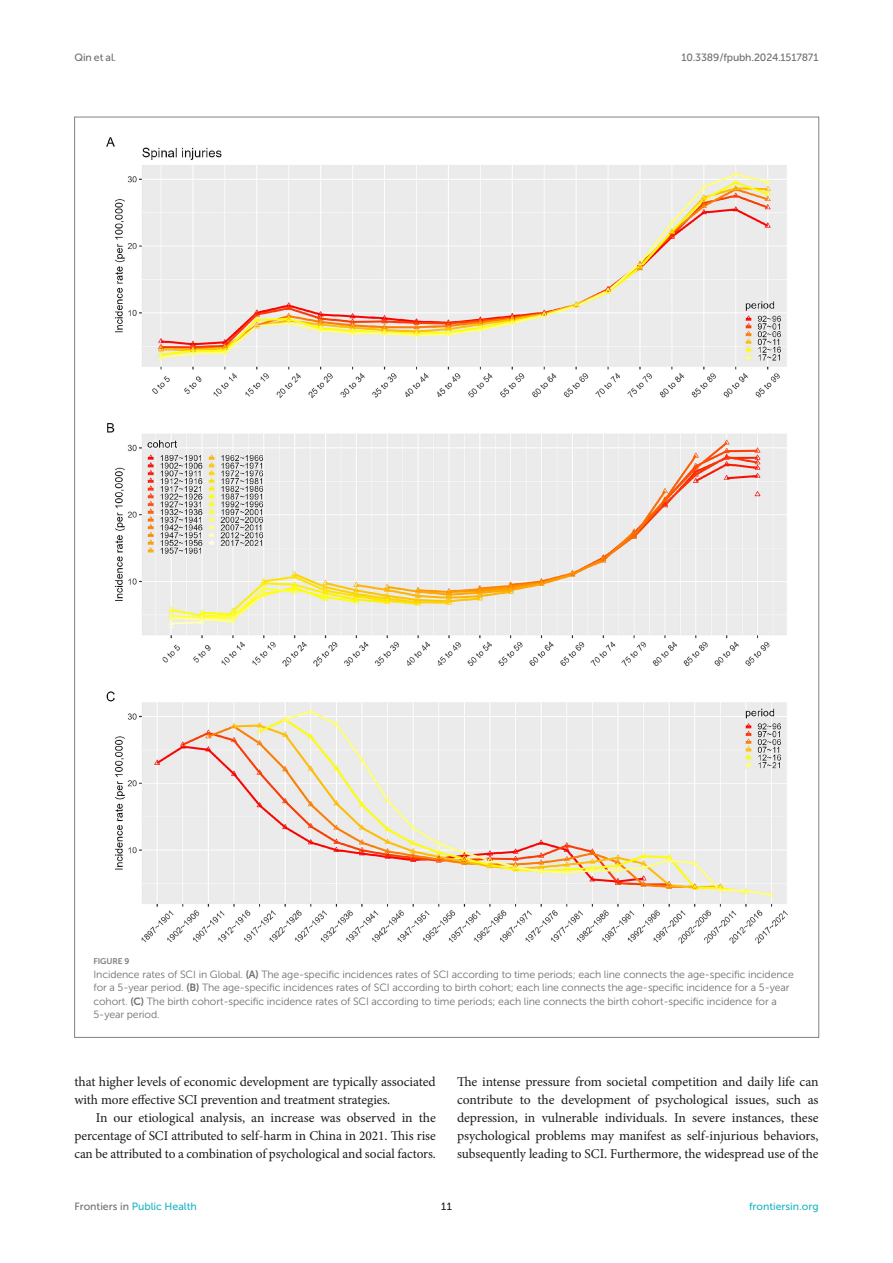
<style>
.page{position:relative;width:893px;height:1263px;background:#fff}
.page>*{position:absolute;margin:0;border:0;box-sizing:border-box;transform-origin:0 0}
.TEXT{font:13.5px/18px "Minion Pro";letter-spacing:-.005em;color:#1b1c1b;text-align:justify}
.FIG_LEG{font:10.5px/13.5px "Museo Sans 300";letter-spacing:-.01em;color:#706f70}
.t1{font:10.5px "Museo Sans 500";color:#1db5c3}
.t2{font:10.5px "Museo Sans 500";letter-spacing:-.015em;color:#706f70}
.t3{font:10.5px "Museo Sans 500";color:#1b1c1b}
.FIG_HD{font:8.25px "Museo Sans 700";letter-spacing:-.01em;color:#7e7f7f}
.s1{font-family:"Museo Sans 700"}
.s2{color:#706f70}
</style>
<div class="page">
<img style="left:106px;top:137px;width:682px;height:807px">
<p class="t2" style="left:74px;top:51px;width:43px">Qin et al.</p>
<p class="t2" style="left:681px;top:51px;width:138px">10.3389/fpubh.2024.1517871</p>
<p class="FIG_HD" style="left:94px;top:957px;width:37px">FIGURE 9</p>
<p class="FIG_LEG" style="left:94px;top:968px;width:702px">Incidence rates of SCI in Global. <span class="s1">(A)</span> The age-specific incidences rates of SCI according to time periods; each line connects the age-specific incidence for a 5-year period. <span class="s1">(B)</span> The age-specific incidences rates of SCI according to birth cohort; each line connects the age-specific incidence for a 5-year cohort. <span class="s1">(C)</span> The birth cohort-specific incidence rates of SCI according to time periods; each line connects the birth cohort-specific incidence for a 5-year period.</p>
<p class="TEXT" style="left:74px;top:1073px;width:363px">that higher levels of economic development are typically associated with more effective SCI prevention and treatment strategies.</p>
<p class="TEXT" style="left:74px;top:1109px;width:363px;text-indent:21px">In our etiological analysis, an increase was observed in the percentage of SCI attributed to self-harm in China in 2021. This rise can be attributed to a combination of psychological and social factors.</p>
<p class="TEXT" style="left:457px;top:1073px;width:363px">The intense pressure from societal competition and daily life can contribute to the development of psychological issues, such as depression, in vulnerable individuals. In severe instances, these psychological problems may manifest as self-injurious behaviors, subsequently leading to SCI. Furthermore, the widespread use of the</p>
<p class="t1" style="left:74px;top:1200px;width:124px"><span class="s2">Frontiers in</span> Public Health</p>
<p class="t3" style="left:441px;top:1200px;width:12px">11</p>
<p class="t1" style="left:749px;top:1200px;width:71px">frontiersin.org</p>
</div>
